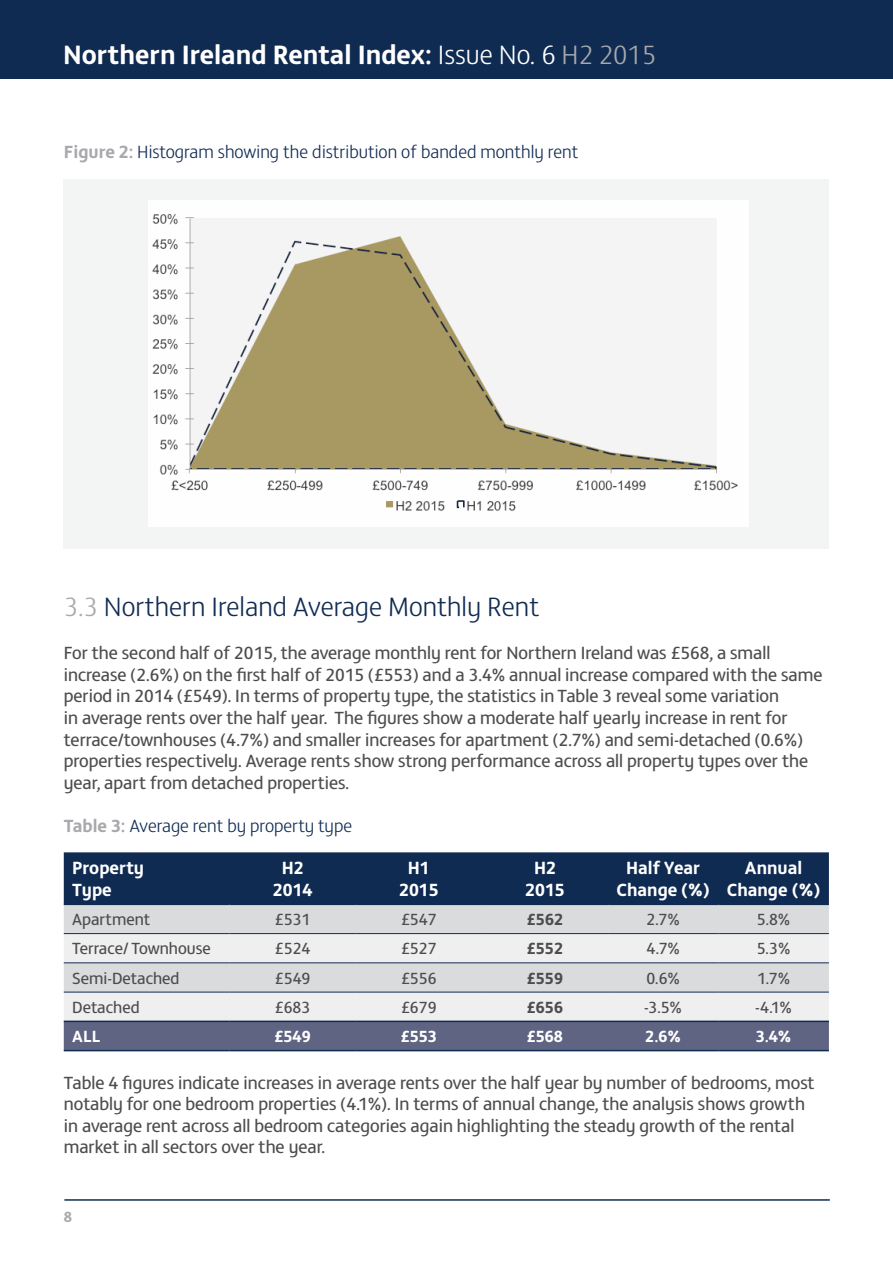
<style>
.page{position:relative;width:893px;height:1263px;background:#fff}
.page>*{position:absolute;margin:0;border:0;box-sizing:border-box;transform-origin:0 0}
.t1{font:700 27px "FS Matthew";color:#fff}
.t2{font:300 27px "FS Matthew";color:#102b52}
.t3{font:18px/21.6px "FS Matthew";color:#4d4d4f}
.t4{font:300 18px "FS Matthew";color:#102b52}
.t5{font:700 18px/21.6px "FS Matthew";color:#fff;text-align:center}
.t6{font:16.5px "FS Matthew";color:#4d4d4f}
.t7{font:700 16.5px "FS Matthew";color:#fff}
.t8{font:700 16.5px "FS Matthew";color:#4d4d4f}
.t9{font:700 15px "FS Matthew";color:#a7a9ac}
.s1{font-weight:300}
.s2{font-weight:300;color:#a7a9ac}
.s3{font-weight:700;color:#a7a9ac}
.s4{color:#a7a9ac}
</style>
<div class="page">
<div style="left:0;top:0;width:893px;height:79px;background:#102b52"></div>
<hr style="left:64px;top:1199px;width:766px;height:2px;background:#102b52">
<div style="left:64px;top:179px;width:765px;height:370px;background:#f3f4f4"></div>
<div style="left:64px;top:852px;width:765px;height:51px;background:#102b52"></div>
<div style="left:64px;top:905px;width:765px;height:28px;background:#dadbdc"></div>
<svg style="left:64px;top:934px;width:765px;height:86px;fill:#efeff0"></svg>
<svg style="left:64px;top:1022px;width:765px;height:28px;background:#5e6381"></svg>
<hr style="left:64px;top:903px;width:166px;height:2px;background:#102b52">
<hr style="left:230px;top:903px;width:126px;height:2px;background:#102b52">
<hr style="left:356px;top:903px;width:126px;height:2px;background:#102b52">
<hr style="left:482px;top:903px;width:126px;height:2px;background:#102b52">
<hr style="left:608px;top:903px;width:110px;height:2px;background:#102b52">
<hr style="left:718px;top:903px;width:111px;height:2px;background:#102b52">
<hr style="left:64px;top:1020px;width:166px;height:2px;background:#102b52">
<hr style="left:230px;top:1020px;width:126px;height:2px;background:#102b52">
<hr style="left:356px;top:1020px;width:126px;height:2px;background:#102b52">
<hr style="left:482px;top:1020px;width:126px;height:2px;background:#102b52">
<hr style="left:608px;top:1020px;width:110px;height:2px;background:#102b52">
<hr style="left:718px;top:1020px;width:111px;height:2px;background:#102b52">
<hr style="left:64px;top:1050px;width:166px;height:1px;background:#102b52">
<hr style="left:230px;top:1050px;width:126px;height:1px;background:#102b52">
<hr style="left:356px;top:1050px;width:126px;height:1px;background:#102b52">
<hr style="left:482px;top:1050px;width:126px;height:1px;background:#102b52">
<hr style="left:608px;top:1050px;width:110px;height:1px;background:#102b52">
<hr style="left:718px;top:1050px;width:111px;height:1px;background:#102b52">
<hr style="left:64px;top:933px;width:166px;height:1px;background:#102b52">
<hr style="left:230px;top:933px;width:126px;height:1px;background:#102b52">
<hr style="left:356px;top:933px;width:126px;height:1px;background:#102b52">
<hr style="left:482px;top:933px;width:126px;height:1px;background:#102b52">
<hr style="left:608px;top:933px;width:110px;height:1px;background:#102b52">
<hr style="left:718px;top:933px;width:111px;height:1px;background:#102b52">
<hr style="left:64px;top:962px;width:166px;height:1px;background:#102b52">
<hr style="left:230px;top:962px;width:126px;height:1px;background:#102b52">
<hr style="left:356px;top:962px;width:126px;height:1px;background:#102b52">
<hr style="left:482px;top:962px;width:126px;height:1px;background:#102b52">
<hr style="left:608px;top:962px;width:110px;height:1px;background:#102b52">
<hr style="left:718px;top:962px;width:111px;height:1px;background:#102b52">
<hr style="left:64px;top:992px;width:166px;height:1px;background:#102b52">
<hr style="left:230px;top:992px;width:126px;height:1px;background:#102b52">
<hr style="left:356px;top:992px;width:126px;height:1px;background:#102b52">
<hr style="left:482px;top:992px;width:126px;height:1px;background:#102b52">
<hr style="left:608px;top:992px;width:110px;height:1px;background:#102b52">
<hr style="left:718px;top:992px;width:111px;height:1px;background:#102b52">
<img style="left:149px;top:201px;width:599px;height:326px">
<h1 class="t1" style="left:63px;top:33px;width:595px">Northern Ireland Rental Index: <span class="s1">Issue No. 6</span> <span class="s2">H2 2015</span></h1>
<p class="t4" style="left:64px;top:139px;width:516px"><span class="s3">Figure 2:</span> Histogram showing the distribution of banded monthly rent</p>
<h1 class="t2" style="left:64px;top:587px;width:477px"><span class="s4">3.3</span> Northern Ireland Average Monthly Rent</h1>
<p class="t3" style="left:64px;top:641px;width:760px">For the second half of 2015, the average monthly rent for Northern Ireland was £568, a small increase (2.6%) on the first half of 2015 (£553) and a 3.4% annual increase compared with the same period in 2014 (£549). In terms of property type, the statistics in Table 3 reveal some variation<br>in average rents over the half year. The figures show a moderate half yearly increase in rent for terrace/townhouses (4.7%) and smaller increases for apartment (2.7%) and semi-detached (0.6%) properties respectively. Average rents show strong performance across all property types over the year, apart from detached properties.</p>
<p class="t4" style="left:64px;top:813px;width:290px"><span class="s3">Table 3:</span> Average rent by property type</p>
<p class="t5" style="left:72px;top:855px;width:73px;text-align:left">Property<br>Type</p>
<p class="t5" style="left:273px;top:855px;width:41px">H2<br>2014</p>
<p class="t5" style="left:399px;top:855px;width:41px">H1<br>2015</p>
<p class="t5" style="left:525px;top:855px;width:41px">H2<br>2015</p>
<p class="t5" style="left:617px;top:855px;width:95px">Half Year<br>Change (%)</p>
<p class="t5" style="left:727px;top:855px;width:95px">Annual<br>Change (%)</p>
<p class="t6" style="left:72px;top:907px;width:79px">Apartment</p>
<p class="t6" style="left:275px;top:907px;width:37px">£531</p>
<p class="t6" style="left:401px;top:907px;width:37px">£547</p>
<p class="t8" style="left:527px;top:906px;width:38px">£562</p>
<p class="t6" style="left:647px;top:907px;width:35px">2.7%</p>
<p class="t6" style="left:757px;top:907px;width:35px">5.8%</p>
<p class="t6" style="left:72px;top:936px;width:140px">Terrace/ Townhouse</p>
<p class="t6" style="left:275px;top:936px;width:37px">£524</p>
<p class="t6" style="left:401px;top:936px;width:37px">£527</p>
<p class="t8" style="left:527px;top:935px;width:38px">£552</p>
<p class="t6" style="left:646px;top:936px;width:35px">4.7%</p>
<p class="t6" style="left:757px;top:936px;width:35px">5.3%</p>
<p class="t6" style="left:72px;top:966px;width:109px">Semi-Detached</p>
<p class="t6" style="left:275px;top:966px;width:37px">£549</p>
<p class="t6" style="left:401px;top:966px;width:37px">£556</p>
<p class="t8" style="left:527px;top:965px;width:38px">£559</p>
<p class="t6" style="left:646px;top:966px;width:35px">0.6%</p>
<p class="t6" style="left:757px;top:966px;width:35px">1.7%</p>
<p class="t6" style="left:72px;top:995px;width:69px">Detached</p>
<p class="t6" style="left:275px;top:995px;width:37px">£683</p>
<p class="t6" style="left:401px;top:995px;width:37px">£679</p>
<p class="t8" style="left:527px;top:994px;width:38px">£656</p>
<p class="t6" style="left:644px;top:995px;width:39px">-3.5%</p>
<p class="t6" style="left:755px;top:995px;width:38px">-4.1%</p>
<p class="t7" style="left:72px;top:1023px;width:30px">ALL</p>
<p class="t7" style="left:275px;top:1023px;width:38px">£549</p>
<p class="t7" style="left:401px;top:1023px;width:38px">£553</p>
<p class="t7" style="left:527px;top:1023px;width:38px">£568</p>
<p class="t7" style="left:645px;top:1023px;width:37px">2.6%</p>
<p class="t7" style="left:756px;top:1023px;width:37px">3.4%</p>
<p class="t3" style="left:64px;top:1070px;width:752px">Table 4 figures indicate increases in average rents over the half year by number of bedrooms, most notably for one bedroom properties (4.1%). In terms of annual change, the analysis shows growth in average rent across all bedroom categories again highlighting the steady growth of the rental market in all sectors over the year.</p>
<p class="t9" style="left:64px;top:1204px;width:10px">8</p>
</div>
